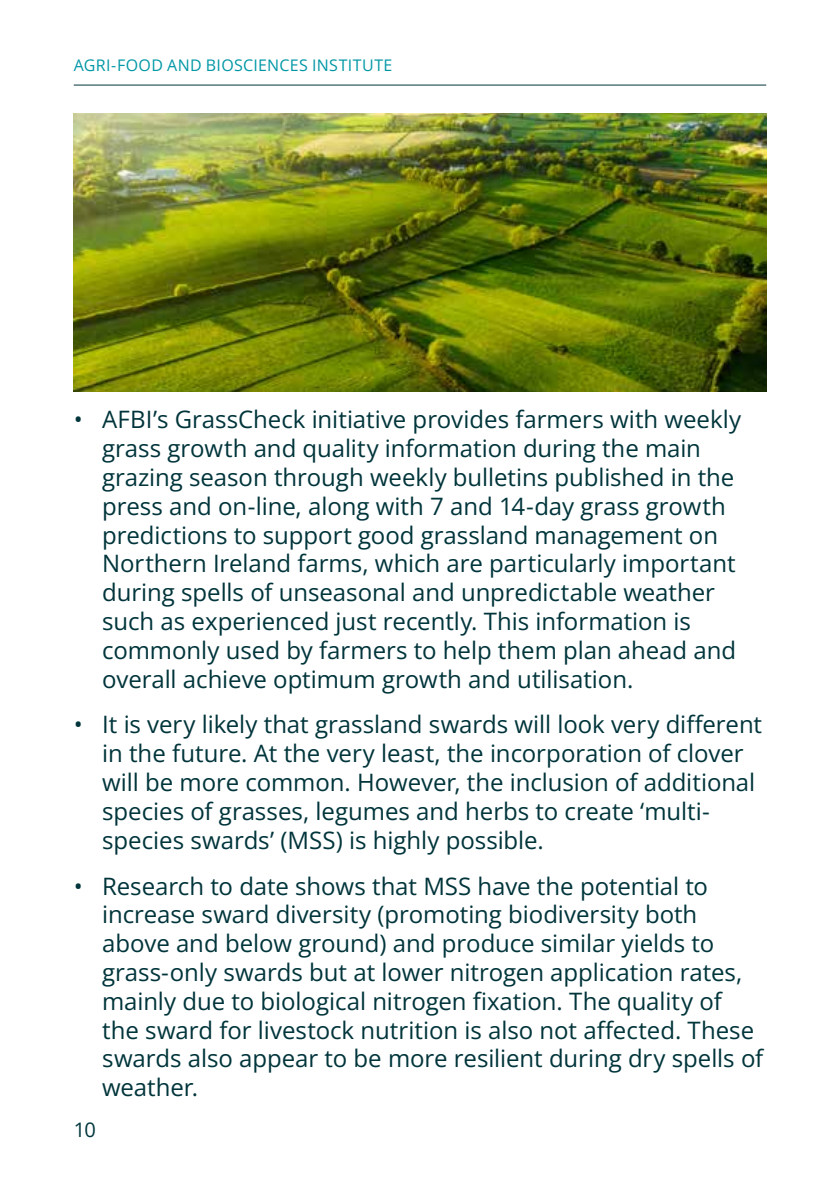
<style>
.page{position:relative;width:840px;height:1191px;background:#fff}
.page>*{position:absolute;margin:0;border:0;box-sizing:border-box;transform-origin:0 0}
.t1{font:24px/28.8px "Open Sans";letter-spacing:-.005em;color:#00353b}
.t2{font:20px "Open Sans";color:#00353b}
.t3{font:16px "Open Sans";letter-spacing:.02em;color:#0097a5}
</style>
<div class="page">
<hr style="left:74px;top:85px;width:691px;height:1px;background:#00353b">
<img style="left:74px;top:113px;width:691px;height:278px">
<p class="t3" style="left:74px;top:55px;width:320px">AGRI-FOOD AND BIOSCIENCES INSTITUTE</p>
<p class="t1" style="left:102px;top:404px;width:640px;text-indent:-28px">• AFBI’s GrassCheck initiative provides farmers with weekly grass growth and quality information during the main grazing season through weekly bulletins published in the press and on-line, along with 7 and 14-day grass growth predictions to support good grassland management on Northern Ireland farms, which are particularly important during spells of unseasonal and unpredictable weather such as experienced just recently. This information is commonly used by farmers to help them plan ahead and overall achieve optimum growth and utilisation.</p>
<p class="t1" style="left:102px;top:709px;width:661px;text-indent:-28px">• It is very likely that grassland swards will look very different in the future. At the very least, the incorporation of clover will be more common. However, the inclusion of additional species of grasses, legumes and herbs to create ‘multi&shy;species swards’ (MSS) is highly possible.</p>
<p class="t1" style="left:102px;top:870px;width:662px;text-indent:-28px">• Research to date shows that MSS have the potential to increase sward diversity (promoting biodiversity both above and below ground) and produce similar yields to grass-only swards but at lower nitrogen application rates, mainly due to biological nitrogen fixation. The quality of the sward for livestock nutrition is also not affected. These swards also appear to be more resilient during dry spells of weather.</p>
<p class="t2" style="left:74px;top:1115px;width:24px">10</p>
</div>
